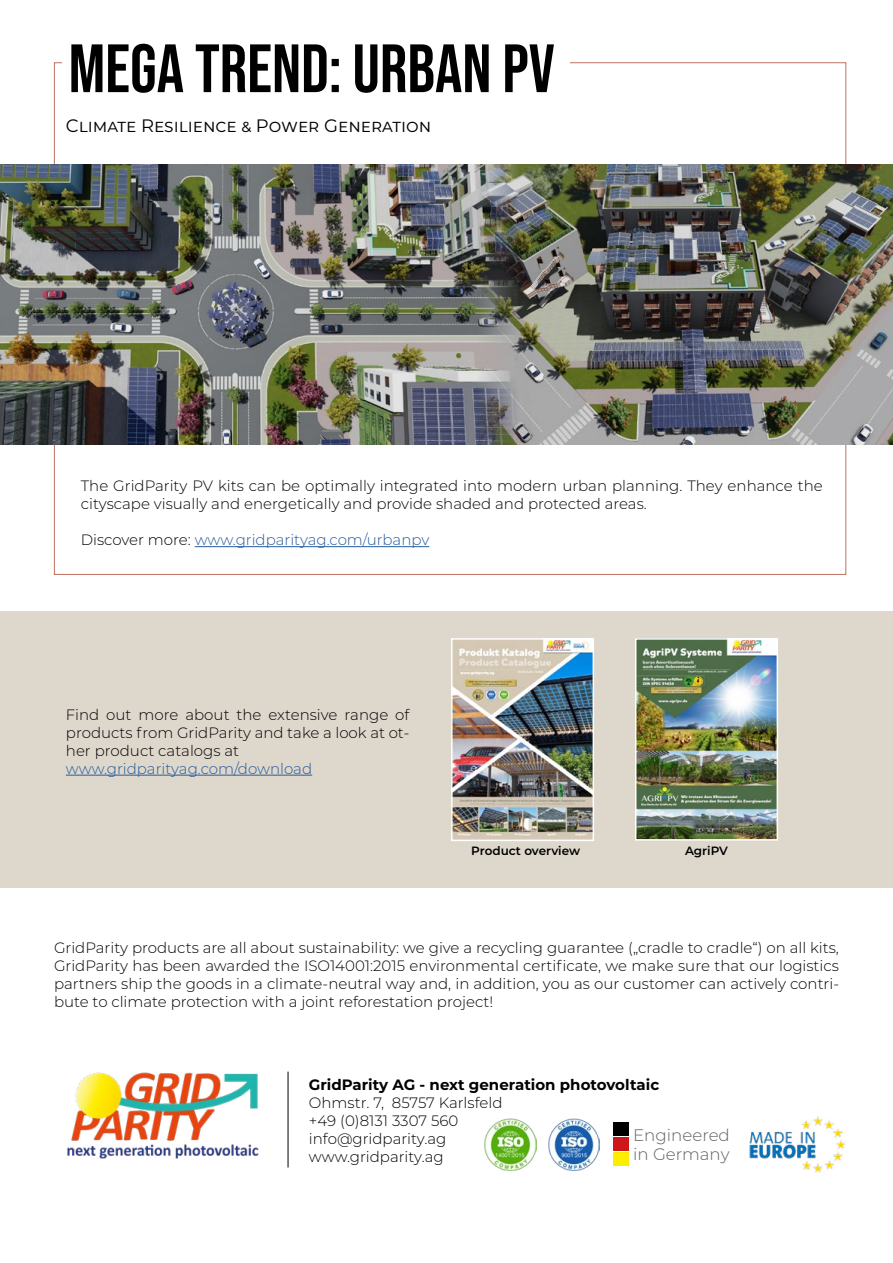
<style>
.page{position:relative;width:893px;height:1263px;background:#fff}
.page>*{position:absolute;margin:0;border:0;box-sizing:border-box;transform-origin:0 0}
.t1{font:68.25px "Bebas Neue";color:#000}
.t2{font:18px "Montserrat";color:#000}
.t3{font:300 16.65px/20px "Montserrat";color:#616160}
.t4{font:300 15px/18px "Montserrat";color:#000}
.t5{font:300 15px "Montserrat";color:#275b9b}
.t6{font:700 15px "Montserrat";color:#000}
.t7{font:600 12px "Montserrat";color:#000}
.s1{color:#000}
</style>
<div class="page">
<img style="left:67px;top:1072px;width:192px;height:86px">
<hr style="left:288px;top:1071px;width:1px;height:96px;background:#000">
<div style="left:0;top:611px;width:893px;height:276px;background:#ded7cc"></div>
<img style="left:548px;top:1118px;width:52px;height:52px">
<img style="left:485px;top:1118px;width:51px;height:52px">
<hr style="left:66px;top:775px;width:246px;height:1px;background:#275b9b">
<img style="left:638px;top:641px;width:137px;height:196px">
<div style="left:635px;top:638px;width:143px;height:202px;border:2px solid #fff"></div>
<img style="left:531px;top:164px;width:362px;height:280px">
<img style="left:0;top:164px;width:531px;height:280px">
<hr style="left:195px;top:546px;width:234px;height:1px;background:#275b9b">
<div style="left:613px;top:1122px;width:16px;height:14px;background:#000"></div>
<div style="left:613px;top:1137px;width:16px;height:14px;background:#cd1719"></div>
<div style="left:613px;top:1152px;width:16px;height:14px;background:#ffed00"></div>
<img style="left:749px;top:1116px;width:97px;height:57px">
<img style="left:454px;top:641px;width:137px;height:197px">
<div style="left:451px;top:638px;width:143px;height:203px;border:2px solid #fff"></div>
<h1 class="t1" style="left:69px;top:30px;width:488px">MEGA TREND: URBAN PV</h1>
<p class="t2" style="left:66px;top:113px;width:367px">Climate Resilience &amp; Power Generation</p>
<p class="t4" style="left:81px;top:476px;width:743px">The GridParity PV kits can be optimally integrated into modern urban planning. They enhance the cityscape visually and energetically and provide shaded and protected areas.</p>
<p class="t5" style="left:81px;top:530px;width:350px"><span class="s1">Discover more:</span> www.gridparityag.com/urbanpv</p>
<p class="t4" style="left:66px;top:705px;width:345px;text-align:justify">Find out more about the extensive range of products from GridParity and take a look at ot&shy;her product catalogs at</p>
<p class="t5" style="left:66px;top:758px;width:248px">www.gridparityag.com/download</p>
<p class="t7" style="left:471px;top:842px;width:110px">Product overview</p>
<p class="t7" style="left:685px;top:842px;width:44px">AgriPV</p>
<p class="t4" style="left:54px;top:938px;width:786px;text-align:justify">GridParity products are all about sustainability: we give a recycling guarantee („cradle to cradle“) on all kits, GridParity has been awarded the ISO14001:2015 environmental certificate, we make sure that our logistics partners ship the goods in a climate-neutral way and, in addition, you as our customer can actively contri&shy;bute to climate protection with a joint reforestation project!</p>
<p class="t6" style="left:309px;top:1073px;width:352px">GridParity AG - next generation photovoltaic</p>
<p class="t4" style="left:309px;top:1093px;width:195px">Ohmstr. 7, 85757 Karlsfeld +49 (0)8131 3307 560 info@gridparity.ag www.gridparity.ag</p>
<p class="t3" style="left:633px;top:1124px;width:98px">Engineered in Germany</p>
</div>
